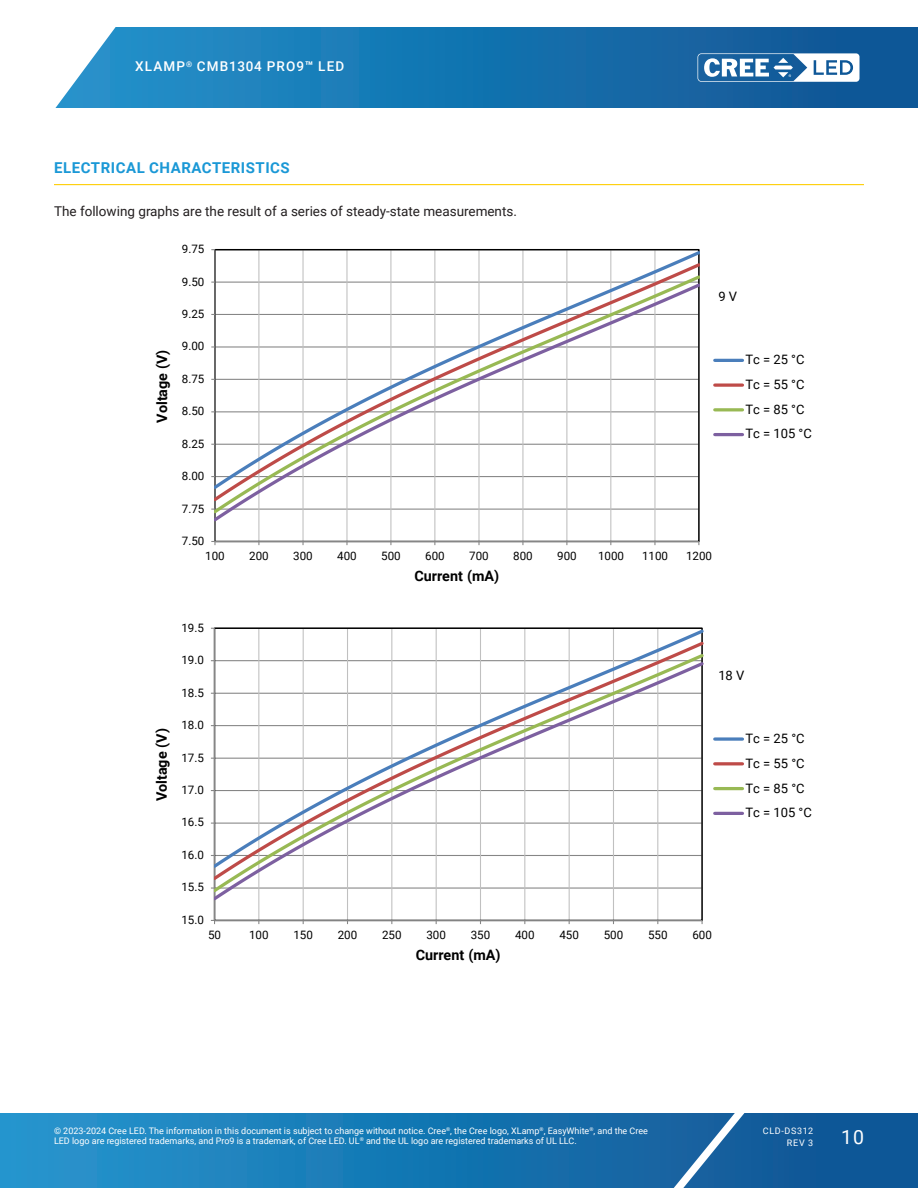
<style>
.page{position:relative;width:918px;height:1188px;background:#fff}
.page>*{position:absolute;margin:0;border:0;box-sizing:border-box;transform-origin:0 0}
.t1{font:19.5px "Roboto";color:#fff}
.Section_heading_with_rule{font:700 15px "Roboto";letter-spacing:.035em;color:#1a98d6}
.t2{font:700 14.4px "Roboto";letter-spacing:-.005em;color:#000}
.Text_justify{font:13.5px "Roboto";color:#231f20}
.t3{font:500 13.5px "Roboto";letter-spacing:.085em;color:#fff}
.t4{font:13.05px/24.8px "Roboto";color:#000}
.t5{font:11.7px "Roboto";color:#000}
.t6{font:11.55px "Roboto";letter-spacing:-.01em;color:#000}
.t7{font:9px/10.8px "Roboto";color:#fff}
.t8{font:9px/12px "Roboto";letter-spacing:.085em;color:#fff;text-align:right}
.s1{font-weight:700}
</style>
<div class="page">
<svg style="left:0;top:1113px;width:918px;height:75px;background:#1876b2"></svg>
<svg style="left:644px;top:1113px;width:117px;height:75px;background:#296da6"></svg>
<svg style="left:55px;top:27px;width:863px;height:81px;background:#2078b2"></svg>
<svg style="left:698px;top:53px;width:162px;height:29px"></svg>
<hr style="left:54px;top:184px;width:810px;height:1px;background:#fece08">
<hr style="left:258px;top:250px;width:1px;height:291px;background:#c0c0c0">
<hr style="left:302px;top:250px;width:2px;height:291px;background:#c0c0c0">
<hr style="left:346px;top:250px;width:2px;height:291px;background:#c0c0c0">
<hr style="left:390px;top:250px;width:1px;height:291px;background:#c0c0c0">
<hr style="left:434px;top:250px;width:1px;height:291px;background:#c0c0c0">
<hr style="left:478px;top:250px;width:2px;height:291px;background:#c0c0c0">
<hr style="left:522px;top:250px;width:1px;height:291px;background:#c0c0c0">
<hr style="left:566px;top:250px;width:1px;height:291px;background:#c0c0c0">
<hr style="left:610px;top:250px;width:1px;height:291px;background:#c0c0c0">
<hr style="left:654px;top:250px;width:1px;height:291px;background:#c0c0c0">
<hr style="left:214px;top:250px;width:2px;height:291px;background:#868686">
<hr style="left:215px;top:541px;width:484px;height:1px;background:#868686">
<svg style="left:215px;top:250px;width:485px;height:11px"></svg>
<svg style="left:215px;top:261px;width:485px;height:12px"></svg>
<svg style="left:215px;top:281px;width:485px;height:243px"></svg>
<hr style="left:715px;top:359px;width:27px;height:3px;background:#4a7ebb">
<svg style="left:715px;top:383px;width:27px;height:4px"></svg>
<hr style="left:715px;top:408px;width:27px;height:3px;background:#98b954">
<hr style="left:715px;top:433px;width:27px;height:3px;background:#7d60a0">
<hr style="left:258px;top:628px;width:1px;height:292px;background:#c0c0c0">
<hr style="left:303px;top:628px;width:1px;height:292px;background:#c0c0c0">
<hr style="left:347px;top:628px;width:1px;height:292px;background:#c0c0c0">
<hr style="left:391px;top:628px;width:1px;height:292px;background:#c0c0c0">
<hr style="left:436px;top:628px;width:1px;height:292px;background:#c0c0c0">
<hr style="left:480px;top:628px;width:1px;height:292px;background:#c0c0c0">
<hr style="left:524px;top:628px;width:1px;height:292px;background:#c0c0c0">
<hr style="left:569px;top:628px;width:1px;height:292px;background:#c0c0c0">
<hr style="left:613px;top:628px;width:1px;height:292px;background:#c0c0c0">
<hr style="left:657px;top:628px;width:1px;height:292px;background:#c0c0c0">
<hr style="left:214px;top:628px;width:1px;height:292px;background:#868686">
<hr style="left:215px;top:920px;width:487px;height:1px;background:#868686">
<svg style="left:215px;top:628px;width:488px;height:11px"></svg>
<svg style="left:215px;top:659px;width:488px;height:244px"></svg>
<svg style="left:715px;top:737px;width:27px;height:4px"></svg>
<hr style="left:715px;top:762px;width:27px;height:3px;background:#be4b48">
<hr style="left:715px;top:787px;width:27px;height:3px;background:#98b954">
<hr style="left:715px;top:812px;width:27px;height:3px;background:#7d60a0">
<h3 class="t3" style="left:135px;top:57px;width:211px">XLAMP<sup>®</sup> CMB1304 PRO9<span class="s1">™</span> LED</h3>
<p class="Section_heading_with_rule" style="left:54px;top:157px;width:237px">ELECTRICAL CHARACTERISTICS</p>
<p class="Text_justify" style="left:54px;top:202px;width:465px">The following graphs are the result of a series of steady-state measurements.</p>
<p class="t6" style="left:182px;top:241px;width:24px">9.75</p>
<p class="t2" style="left:152px;top:423px;width:75px;rotate:-90deg">Voltage (V)</p>
<p class="t6" style="left:182px;top:273px;width:24px">9.50</p>
<p class="t6" style="left:182px;top:306px;width:24px">9.25</p>
<p class="t5" style="left:182px;top:338px;width:24px">9.00</p>
<p class="t6" style="left:182px;top:371px;width:24px">8.75</p>
<p class="t6" style="left:182px;top:403px;width:24px">8.50</p>
<p class="t6" style="left:182px;top:435px;width:24px">8.25</p>
<p class="t6" style="left:182px;top:468px;width:24px">8.00</p>
<p class="t4" style="left:718px;top:283px;width:20px">9 V</p>
<p class="t4" style="left:746px;top:347px;width:68px">Tc = 25 °C<br>Tc = 55 °C<br>Tc = 85 °C<br>Tc = 105 °C</p>
<p class="t6" style="left:182px;top:500px;width:24px">7.75</p>
<p class="t6" style="left:182px;top:533px;width:24px">7.50</p>
<p class="t6" style="left:205px;top:548px;width:21px">100</p>
<p class="t6" style="left:249px;top:548px;width:21px">200</p>
<p class="t6" style="left:293px;top:548px;width:21px">300</p>
<p class="t6" style="left:337px;top:548px;width:21px">400</p>
<p class="t6" style="left:381px;top:548px;width:21px">500</p>
<p class="t6" style="left:425px;top:548px;width:21px">600</p>
<p class="t6" style="left:469px;top:548px;width:21px">700</p>
<p class="t6" style="left:513px;top:548px;width:21px">800</p>
<p class="t6" style="left:557px;top:548px;width:21px">900</p>
<p class="t6" style="left:598px;top:548px;width:27px">1000</p>
<p class="t6" style="left:642px;top:548px;width:27px">1100</p>
<p class="t6" style="left:686px;top:548px;width:27px">1200</p>
<p class="t2" style="left:415px;top:566px;width:86px">Current (mA)</p>
<p class="t2" style="left:152px;top:801px;width:75px;rotate:-90deg">Voltage (V)</p>
<p class="t6" style="left:182px;top:619px;width:24px">19.5</p>
<p class="t6" style="left:182px;top:652px;width:24px">19.0</p>
<p class="t5" style="left:182px;top:684px;width:24px">18.5</p>
<p class="t6" style="left:182px;top:717px;width:24px">18.0</p>
<p class="t6" style="left:182px;top:749px;width:24px">17.5</p>
<p class="t6" style="left:182px;top:782px;width:24px">17.0</p>
<p class="t6" style="left:182px;top:814px;width:24px">16.5</p>
<p class="t6" style="left:182px;top:847px;width:24px">16.0</p>
<p class="t4" style="left:718px;top:662px;width:28px">18 V</p>
<p class="t4" style="left:746px;top:725px;width:68px">Tc = 25 °C<br>Tc = 55 °C<br>Tc = 85 °C<br>Tc = 105 °C</p>
<p class="t6" style="left:182px;top:879px;width:24px">15.5</p>
<p class="t6" style="left:182px;top:912px;width:24px">15.0</p>
<p class="t6" style="left:208px;top:927px;width:14px">50</p>
<p class="t6" style="left:249px;top:927px;width:21px">100</p>
<p class="t6" style="left:294px;top:927px;width:21px">150</p>
<p class="t6" style="left:338px;top:927px;width:21px">200</p>
<p class="t6" style="left:382px;top:927px;width:21px">250</p>
<p class="t6" style="left:427px;top:927px;width:21px">300</p>
<p class="t6" style="left:471px;top:927px;width:21px">350</p>
<p class="t6" style="left:515px;top:927px;width:21px">400</p>
<p class="t6" style="left:560px;top:927px;width:21px">450</p>
<p class="t6" style="left:604px;top:927px;width:21px">500</p>
<p class="t6" style="left:648px;top:927px;width:21px">550</p>
<p class="t6" style="left:693px;top:927px;width:21px">600</p>
<p class="t2" style="left:416px;top:945px;width:86px">Current (mA)</p>
<p class="t7" style="left:54px;top:1125px;width:596px">© 2023-2024 Cree LED. The information in this document is subject to change without notice. Cree<sup>®</sup>, the Cree logo, XLamp<sup>®</sup>, EasyWhite<sup>®</sup>, and the Cree<br>LED logo are registered trademarks, and Pro9 is a trademark, of Cree LED. UL<sup>®</sup> and the UL logo are registered trademarks of UL LLC.</p>
<p class="t8" style="left:763px;top:1124px;width:52px">CLD-DS312<br>REV 3</p>
<h1 class="t1" style="left:841px;top:1123px;width:24px">10</h1>
</div>
